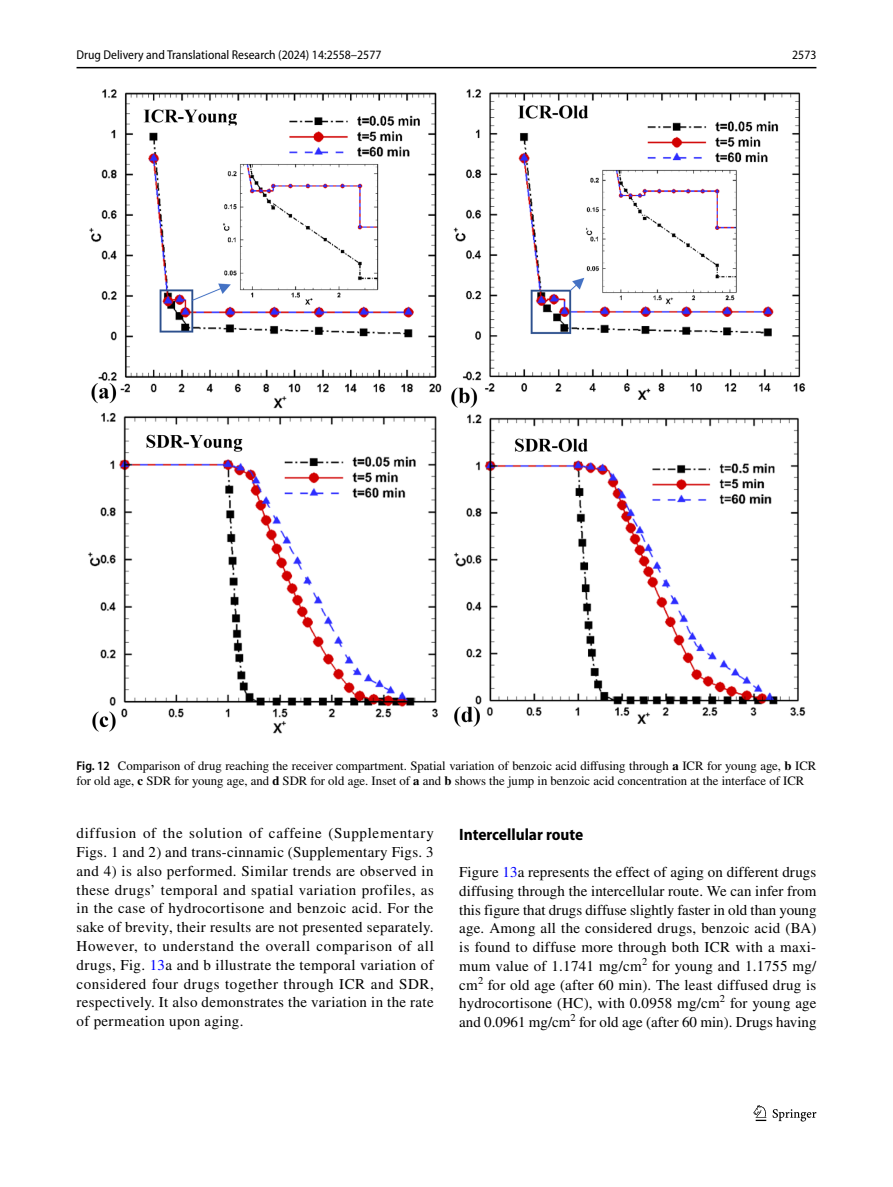
<style>
.page{position:relative;width:893px;height:1187px;background:#fff}
.page>*{position:absolute;margin:0;border:0;box-sizing:border-box;transform-origin:0 0}
.t1{font:700 semi-condensed 16.5px "Myriad Pro";color:#000}
.t2{font:15px/18.8px "STIX";letter-spacing:.015em;color:#000;text-align:justify}
.t3{font:12.75px/15px "STIX";color:#000}
.t4{font:semi-condensed 12.75px "Myriad Pro";color:#000}
.s1{font-family:"Myriad Pro";font-weight:600;font-stretch:semi-condensed}
.s2{font-weight:700}
.s3{color:#00f}
</style>
<div class="page">
<hr style="left:77px;top:67px;width:739px;height:1px;background:#000">
<svg style="left:753px;top:1105px;width:13px;height:15px"></svg>
<svg style="left:773px;top:1109px;width:43px;height:12px"></svg>
<img style="left:88px;top:89px;width:718px;height:645px">
<p class="t4" style="left:77px;top:48px;width:306px">Drug Delivery and Translational Research (2024) 14:2558–2577</p>
<p class="t4" style="left:792px;top:48px;width:26px">2573</p>
<p class="t3" style="left:77px;top:759px;width:741px"><span class="s1">Fig. 12</span> Comparison of drug reaching the receiver compartment. Spatial variation of benzoic acid diffusing through <span class="s2">a</span> ICR for young age, <span class="s2">b</span> ICR for old age, <span class="s2">c</span> SDR for young age, and <span class="s2">d</span> SDR for old age. Inset of <span class="s2">a</span> and <span class="s2">b</span> shows the jump in benzoic acid concentration at the interface of ICR</p>
<p class="t2" style="left:77px;top:825px;width:359px">diffusion of the solution of caffeine (Supplementary Figs. 1 and 2) and trans-cinnamic (Supplementary Figs. 3 and 4) is also performed. Similar trends are observed in these drugs’ temporal and spatial variation profiles, as in the case of hydrocortisone and benzoic acid. For the sake of brevity, their results are not presented separately.<br>However, to understand the overall comparison of all drugs, Fig. <span class="s3">13</span>a and b illustrate the temporal variation of considered four drugs together through ICR and SDR, respectively. It also demonstrates the variation in the rate of permeation upon aging.</p>
<p class="t1" style="left:459px;top:824px;width:126px">Intercellular route</p>
<p class="t2" style="left:459px;top:863px;width:359px">Figure <span class="s3">13</span>a represents the effect of aging on different drugs diffusing through the intercellular route. We can infer from this figure that drugs diffuse slightly faster in old than young age. Among all the considered drugs, benzoic acid (BA) is found to diffuse more through both ICR with a maxi&shy;mum value of 1.1741 mg/cm<sup>2</sup> for young and 1.1755 mg/ cm<sup>2</sup> for old age (after 60 min). The least diffused drug is hydrocortisone (HC), with 0.0958 mg/cm<sup>2</sup> for young age and 0.0961 mg/cm<sup>2</sup> for old age (after 60 min). Drugs having</p>
</div>
